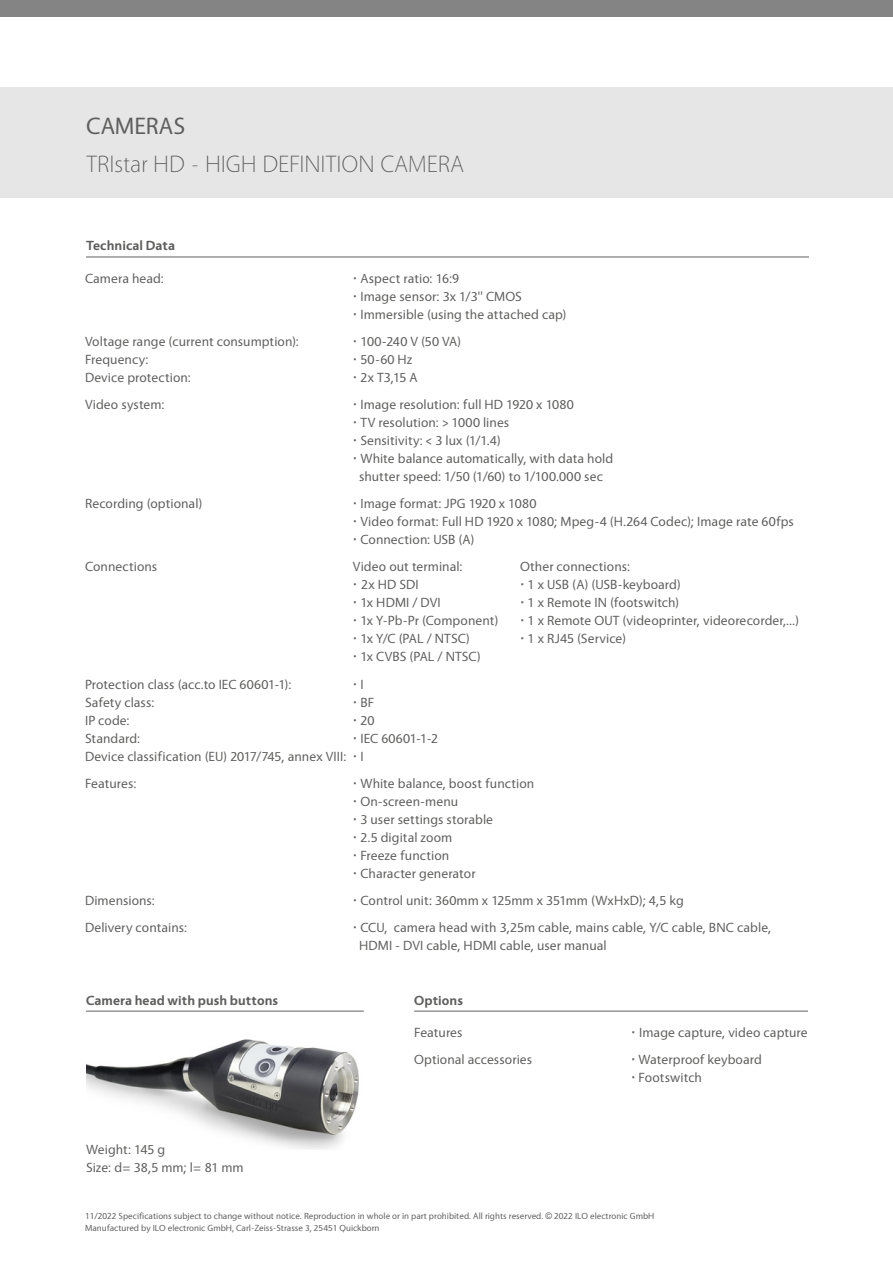
<style>
.page{position:relative;width:893px;height:1263px;background:#fff}
.page>*{position:absolute;margin:0;border:0;box-sizing:border-box;transform-origin:0 0}
.Headline_2_links{font:300 24px "Vegur";letter-spacing:-.005em;color:#5e5e5d}
.Headline_1_links{font:24px "Vegur";color:#5e5e5d}
.Data{font:13.5px "Vegur";letter-spacing:.005em;color:#5e5e5d}
.Bezeichnung_Kopf{font:700 13.5px "Vegur";letter-spacing:.005em;color:#5e5e5d}
.Data-2{font:13.5px "Vegur";letter-spacing:-.015em;color:#5e5e5d}
.Data-3{font:700 13.5px "Arial";color:#5e5e5d}
.t1{font:9px "Vegur";color:#5e5e5d}
.s1{font-family:"Arial";font-weight:700}
.s2{font-family:"Vegur";font-weight:400}
.s3{font-family:"Arial"}
</style>
<div class="page">
<div style="left:0;top:87px;width:893px;height:111px;background:#e6e6e7"></div>
<div style="left:0;top:0;width:893px;height:17px;background:#838483"></div>
<hr style="left:86px;top:257px;width:723px;height:1px;background:#5e5e5d">
<hr style="left:86px;top:1011px;width:278px;height:1px;background:#5e5e5d">
<img style="left:87px;top:1039px;width:272px;height:111px">
<hr style="left:414px;top:1011px;width:394px;height:1px;background:#5e5e5d">
<p class="Headline_1_links" style="left:86px;top:113px;width:101px">CAMERAS</p>
<p class="Headline_2_links" style="left:86px;top:152px;width:380px">TRIstar HD - HIGH DEFINITION CAMERA</p>
<p class="Bezeichnung_Kopf" style="left:86px;top:238px;width:90px">Technical Data</p>
<p class="Data" style="left:85px;top:272px;width:80px">Camera head:</p>
<p class="Data" style="left:353px;top:272px;width:108px"><span class="s1">·</span> Aspect ratio: 16:9</p>
<p class="Data" style="left:353px;top:290px;width:170px"><span class="s1">·</span> Image sensor: 3x 1/3'' CMOS</p>
<p class="Data" style="left:353px;top:308px;width:215px"><span class="s1">·</span> Immersible (using the attached cap)</p>
<p class="Data" style="left:85px;top:335px;width:215px">Voltage range (current consumption):</p>
<p class="Data-2" style="left:353px;top:335px;width:110px"><span class="s1">·</span> 100-240 V (50 VA)</p>
<p class="Data" style="left:85px;top:353px;width:65px">Frequency:</p>
<p class="Data" style="left:353px;top:353px;width:61px"><span class="s1">·</span> 50-60 Hz</p>
<p class="Data" style="left:85px;top:371px;width:107px">Device protection:</p>
<p class="Data" style="left:353px;top:371px;width:66px"><span class="s1">·</span> 2x T3,15 A</p>
<p class="Data" style="left:85px;top:398px;width:81px">Video system:</p>
<p class="Data" style="left:353px;top:398px;width:222px"><span class="s1">·</span> Image resolution: full HD 1920 x 1080</p>
<p class="Data" style="left:353px;top:416px;width:158px"><span class="s1">·</span> TV resolution: &gt; 1000 lines</p>
<p class="Data" style="left:353px;top:434px;width:149px"><span class="s1">·</span> Sensitivity: &lt; 3 lux (1/1.4)</p>
<p class="Data" style="left:353px;top:452px;width:262px"><span class="s1">·</span> White balance automatically, with data hold</p>
<p class="Data" style="left:359px;top:470px;width:245px">shutter speed: 1/50 (1/60) to 1/100.000 sec</p>
<p class="Data" style="left:85px;top:497px;width:119px">Recording (optional)</p>
<p class="Data" style="left:353px;top:497px;width:185px"><span class="s1">·</span> Image format: JPG 1920 x 1080</p>
<p class="Data" style="left:353px;top:515px;width:443px"><span class="s1">·</span> Video format: Full HD 1920 x 1080; Mpeg-4 (H.264 Codec); Image rate 60fps</p>
<p class="Data" style="left:353px;top:533px;width:123px"><span class="s1">·</span> Connection: USB (A)</p>
<p class="Data" style="left:85px;top:560px;width:74px">Connections</p>
<p class="Data" style="left:353px;top:560px;width:111px">Video out terminal:</p>
<p class="Data" style="left:520px;top:560px;width:111px">Other connections:</p>
<p class="Data" style="left:353px;top:578px;width:67px"><span class="s1">·</span> 2x HD SDI</p>
<p class="Data" style="left:520px;top:578px;width:162px"><span class="s1">·</span> 1 x USB (A) (USB-keyboard)</p>
<p class="Data" style="left:353px;top:596px;width:89px"><span class="s1">·</span> 1x HDMI / DVI</p>
<p class="Data" style="left:520px;top:596px;width:161px"><span class="s1">·</span> 1 x Remote IN (footswitch)</p>
<p class="Data" style="left:353px;top:614px;width:147px"><span class="s1">·</span> 1x Y-Pb-Pr (Component)</p>
<p class="Data" style="left:520px;top:614px;width:281px"><span class="s1">·</span> 1 x Remote OUT (videoprinter, videorecorder,...)</p>
<p class="Data" style="left:353px;top:632px;width:119px"><span class="s1">·</span> 1x Y/C (PAL / NTSC)</p>
<p class="Data" style="left:520px;top:632px;width:108px"><span class="s1">·</span> 1 x RJ45 (Service)</p>
<p class="Data" style="left:353px;top:650px;width:129px"><span class="s1">·</span> 1x CVBS (PAL / NTSC)</p>
<p class="Data" style="left:85px;top:677px;width:208px">Protection class (acc.to IEC 60601-1):</p>
<p class="Data-3" style="left:353px;top:675px;width:12px">· <span class="s2">I</span></p>
<p class="Data" style="left:85px;top:695px;width:71px">Safety class:</p>
<p class="Data" style="left:353px;top:695px;width:23px"><span class="s1">·</span> BF</p>
<p class="Data" style="left:85px;top:713px;width:46px">IP code:</p>
<p class="Data" style="left:353px;top:713px;width:23px"><span class="s1">·</span> 20</p>
<p class="Data" style="left:85px;top:731px;width:57px">Standard:</p>
<p class="Data" style="left:353px;top:731px;width:87px"><span class="s1">·</span> IEC 60601-1-2</p>
<p class="Data" style="left:85px;top:749px;width:280px">Device classification (EU) 2017/745, annex VIII: <span class="s1">·</span> I</p>
<p class="Data" style="left:85px;top:776px;width:53px">Features:</p>
<p class="Data" style="left:353px;top:776px;width:183px"><span class="s1">·</span> White balance, boost function</p>
<p class="Data" style="left:353px;top:794px;width:107px"><span class="s1">·</span> On-screen-menu</p>
<p class="Data" style="left:353px;top:812px;width:142px"><span class="s1">·</span> 3 user settings storable</p>
<p class="Data" style="left:353px;top:830px;width:101px"><span class="s1">·</span> 2.5 digital zoom</p>
<p class="Data" style="left:353px;top:848px;width:98px"><span class="s1">·</span> Freeze function</p>
<p class="Data" style="left:353px;top:866px;width:124px"><span class="s1">·</span> Character generator</p>
<p class="Data" style="left:85px;top:893px;width:71px">Dimensions:</p>
<p class="Data" style="left:353px;top:893px;width:332px"><span class="s1">·</span> Control unit: 360mm x 125mm x 351mm (WxHxD); 4,5 kg</p>
<p class="Data" style="left:85px;top:920px;width:104px">Delivery contains:</p>
<p class="Data" style="left:353px;top:920px;width:420px"><span class="s1">·</span> CCU, camera head with 3,25m cable, mains cable, Y/C cable, BNC cable,</p>
<p class="Data" style="left:359px;top:938px;width:249px">HDMI - DVI cable, HDMI cable, user manual</p>
<p class="Bezeichnung_Kopf" style="left:86px;top:993px;width:194px">Camera head with push buttons</p>
<p class="Data" style="left:86px;top:1142px;width:81px">Weight: 145 g</p>
<p class="Data" style="left:86px;top:1160px;width:159px">Size: d= 38,5 mm; l= 81 mm</p>
<p class="Bezeichnung_Kopf" style="left:414px;top:993px;width:50px">Options</p>
<p class="Data" style="left:414px;top:1026px;width:50px">Features</p>
<p class="Data" style="left:631px;top:1026px;width:178px"><span class="s1">·</span> Image capture, video capture</p>
<p class="Data" style="left:414px;top:1053px;width:120px">Optional accessories</p>
<p class="Data" style="left:631px;top:1053px;width:132px"><span class="s1">·</span> Waterproof keyboard</p>
<p class="Data" style="left:631px;top:1071px;width:72px"><span class="s1">·</span> Footswitch</p>
<p class="t1" style="left:85px;top:1211px;width:571px">11/2022 Specifications subject to change without notice. Reproduction in whole or in part prohibited. All rights reserved. <span class="s3">©</span> 2022 ILO electronic GmbH</p>
<p class="t1" style="left:85px;top:1223px;width:296px">Manufactured by ILO electronic GmbH, Carl-Zeiss-Strasse 3, 25451 Quickborn</p>
</div>
